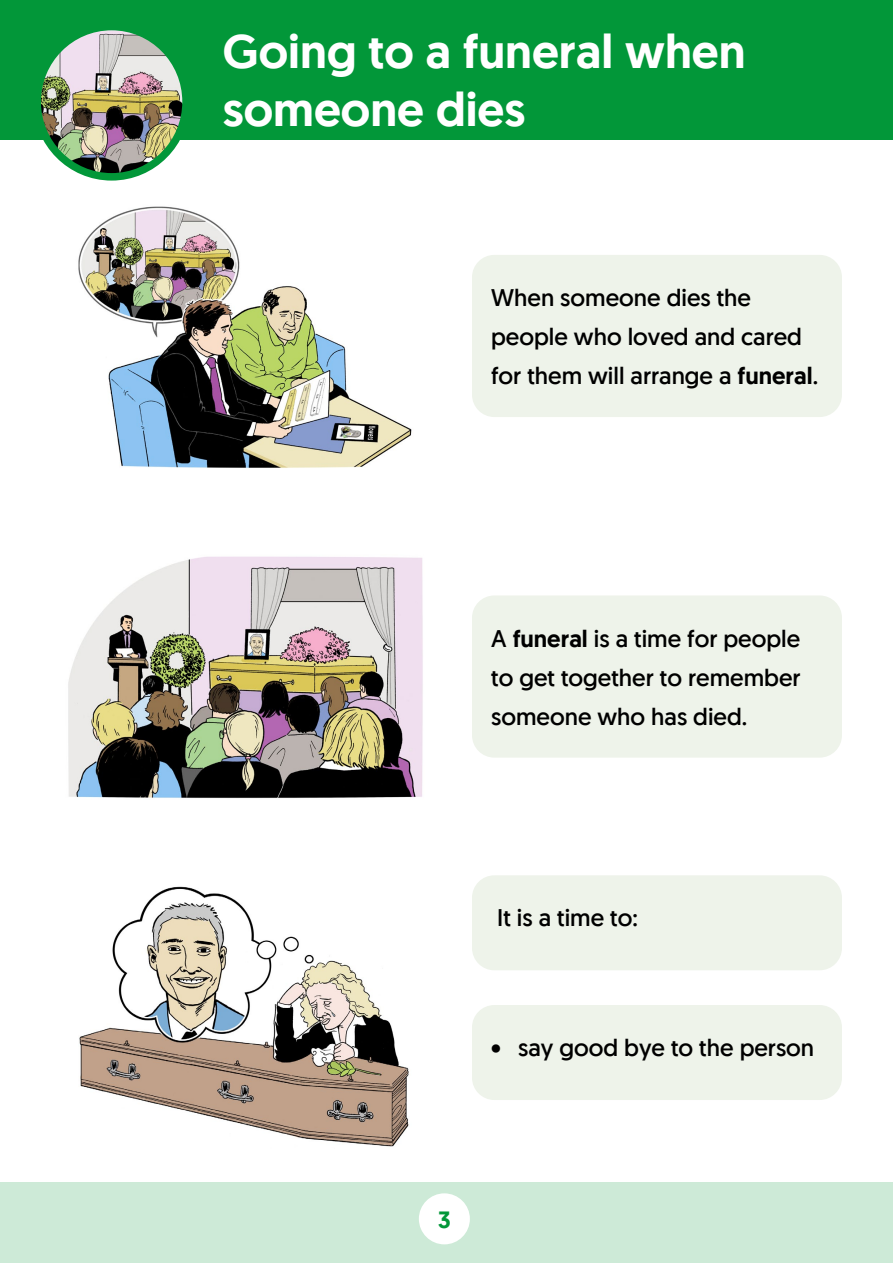
<style>
.page{position:relative;width:893px;height:1263px;background:#fff}
.page>*{position:absolute;margin:0;border:0;box-sizing:border-box;transform-origin:0 0}
.t1{font:500 48px/57.6px "Geomanist";color:#fff}
.t2{font:24px/39px "Geomanist";color:#000}
.t3{font:500 24px "Geomanist";color:#029739}
.s1{font-weight:500}
</style>
<div class="page">
<div style="left:0;top:0;width:893px;height:140px;background:#029739"></div>
<img style="left:42px;top:32px;width:139px;height:140px">
<div style="left:33px;top:23px;width:157px;height:158px;border:8px solid #029739;border-radius:50%"></div>
<div style="left:472px;top:255px;width:370px;height:162px;background:#eef3ea;border-radius:22px"></div>
<div style="left:472px;top:595px;width:370px;height:163px;background:#eef3ea;border-radius:22px"></div>
<img style="left:68px;top:556px;width:355px;height:242px">
<div style="left:472px;top:875px;width:370px;height:95px;background:#eef3ea;border-radius:22px"></div>
<div style="left:472px;top:1005px;width:370px;height:95px;background:#eef3ea;border-radius:22px"></div>
<img style="left:79px;top:886px;width:330px;height:261px">
<img style="left:78px;top:206px;width:334px;height:262px">
<div style="left:0;top:1182px;width:893px;height:81px;background:#cdead7"></div>
<div style="left:419px;top:1193px;width:51px;height:51px;background:#fff;border-radius:50%"></div>
<p class="t1" style="left:223px;top:22px;width:524px">Going to a funeral when someone dies</p>
<p class="t2" style="left:491px;top:278px;width:329px">When someone dies the people who loved and cared for them will arrange a <span class="s1">funeral</span>.</p>
<p class="t2" style="left:491px;top:618px;width:311px;text-align:justify">A <span class="s1">funeral</span> is a time for people to get together to remember someone who has died.</p>
<p class="t2" style="left:497px;top:898px;width:142px">It is a time to:</p>
<p class="t2" style="left:491px;top:1028px;width:325px">• say good bye to the person</p>
<p class="t3" style="left:438px;top:1203px;width:14px">3</p>
</div>
